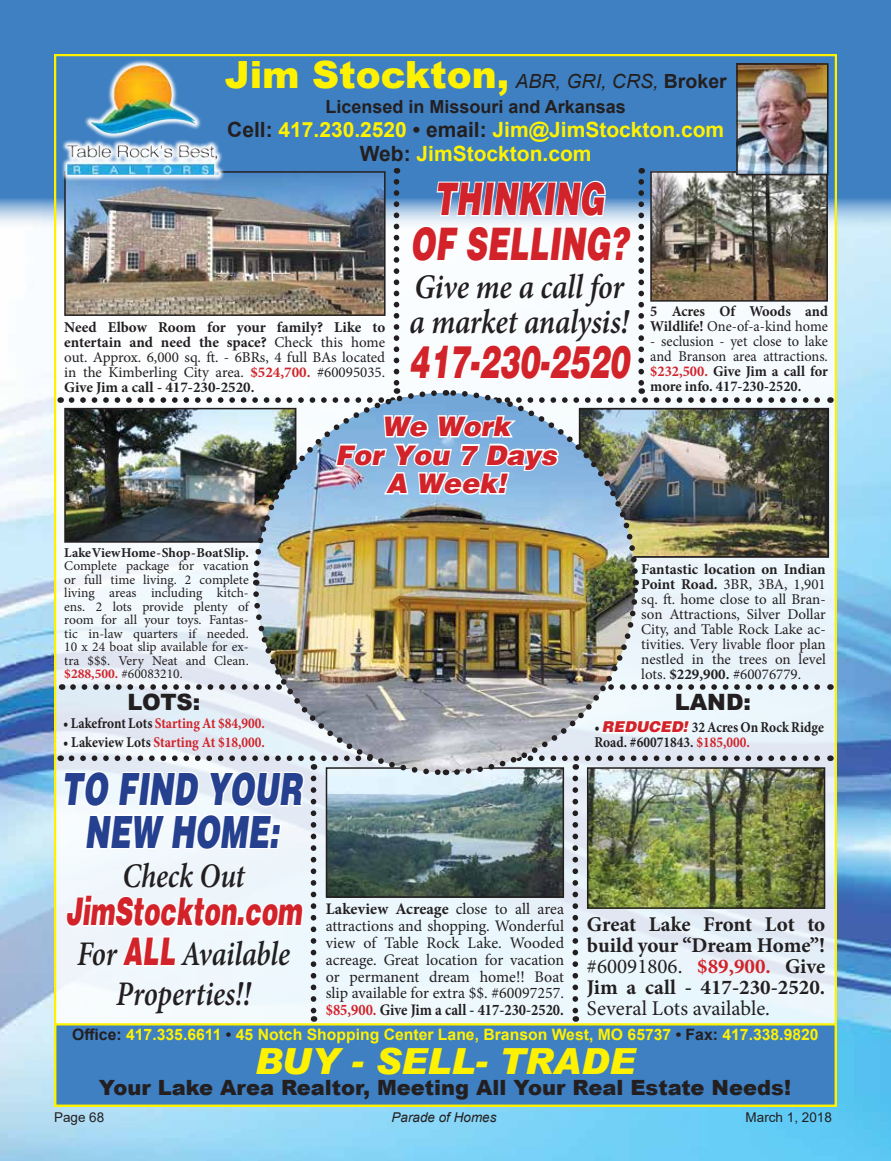
<style>
.page{position:relative;width:891px;height:1161px;background:#fff}
.page>*{position:absolute;margin:0;border:0;box-sizing:border-box;transform-origin:0 0}
.t1{font:italic 900 45px/45px "Helvetica";color:#d2232a;text-align:center;scale:.67 1}
.t2{font:italic 900 44.55px/42.5px "Helvetica";color:#25408f;text-align:center;scale:.67 1}
.t3{font:italic 900 38.25px "Helvetica";color:#d2232a;scale:.64 1}
.t4{font:900 37.5px "Arial";color:#fff200}
.t5{font:italic 900 36px "Arial";color:#fff200}
.t6{font:italic 600 34.65px/34.7px "Minion Pro";letter-spacing:-.005em;color:#231f20;scale:.87 1}
.t7{font:italic 600 34.5px/39.9px "Minion Pro";letter-spacing:-.005em;color:#231f20;text-align:center;scale:.84 1}
.t8{font:italic 900 27px/28.5px "Helvetica";color:#d2232a;text-align:center}
.t9{font:900 22.5px "Arial";color:#231f20}
.t10{font:700 21px/21px "Minion Pro";color:#231f20;text-align:justify}
.t11{font:700 21px/24px "Arial";color:#fff200;text-align:center}
.t12{font:900 21px "Arial";color:#231f20}
.t13{font:21px "Minion Pro";color:#231f20}
.t14{font:700 18px "Arial";color:#231f20}
.t15{font:16.2px/17px "Minion Pro";color:#231f20;text-align:justify}
.t16{font:700 15.75px "Arial";color:#fff200}
.t17{font:15px/15px "Minion Pro";color:#231f20;text-align:justify}
.t18{font:15px/15px "Minion Pro";color:#231f20;text-align:justify;scale:.96 1}
.t19{font:700 15px "Minion Pro";color:#d2232a;scale:.89 1}
.t20{font:700 15px/15px "Minion Pro";color:#231f20;scale:.89 1}
.t21{font:700 15px/15px "Minion Pro";color:#231f20;scale:.96 1}
.t22{font:13.5px/13.5px "Minion Pro";color:#231f20;text-align:justify}
.t23{font:700 13.5px "Minion Pro";color:#231f20}
.t24{font:13.5px "Arial";color:#231f20}
.t25{font:italic 13.5px "Arial";color:#231f20}
.s1{font-weight:400;font-style:italic;font-size:19.5px;color:#231f20}
.s2{font-weight:700;font-size:19.5px;color:#231f20}
.s3{color:#231f20}
.s4{font-weight:700}
.s5{font-weight:700;color:#d2232a}
.s6{font-weight:400}
.s7{font-family:"Helvetica";font-weight:900;font-size:38.25px;color:#d2232a}
.s8{font-family:"Helvetica";font-weight:900;font-style:italic;color:#d2232a}
.s9{color:#d2232a}
</style>
<div class="page">
<img style="left:0;top:232px;width:891px;height:929px">
<div style="left:0;top:0;width:891px;height:232px;background:#3f80c2"></div>
<img style="left:739px;top:66px;width:87px;height:106px">
<div style="left:736px;top:63px;width:93px;height:112px;border:2px solid #231f20"></div>
<svg style="left:62px;top:60px;width:160px;height:104px"></svg>
<img style="left:90px;top:65px;width:48px;height:67px">
<img style="left:60px;top:164px;width:764px;height:997px">
<h3 class="t4" style="left:225px;top:51px;width:504px">Jim Stockton, <span class="s1">ABR, GRI, CRS,</span> <span class="s2">Broker</span></h3>
<p class="t14" style="left:326px;top:94px;width:302px">Licensed in Missouri and Arkansas</p>
<h3 class="t11" style="left:227px;top:118px;width:499px"><span class="s3">Cell:</span> 417.230.2520 <span class="s3">• email:</span> Jim@JimStockton.com<br><span class="s3">Web:</span> JimStockton.com</h3>
<p class="t17" style="left:64px;top:320px;width:323px"><span class="s4">Need Elbow Room for your family? Like to entertain and need the space?</span> Check this home out. Approx. 6,000 sq. ft. - 6BRs, 4 full BAs located in the Kimberling City area. <span class="s5">$524,700.</span> #60095035.<br><span class="s4">Give Jim a call - 417-230-2520.</span></p>
<h1 class="t1" style="left:410px;top:176px;width:327px">Thinking of Selling?</h1>
<h3 class="t6" style="left:409px;top:269px;width:254px">Give me a call for a market analysis!</h3>
<h1 class="t1" style="left:409px;top:338px;width:330px">417-230-2520</h1>
<h3 class="t8" style="left:335px;top:412px;width:224px">We Work<br>For You 7 Days<br>A Week!</h3>
<p class="t21" style="left:650px;top:304px;width:187px">5 Acres Of Woods and<br>Wildlife! <span class="s6">One-of-a-kind home</span></p>
<p class="t18" style="left:650px;top:334px;width:187px">- seclusion - yet close to lake and Branson area attractions. <span class="s5">$232,500.</span> <span class="s4">Give Jim a call for more info. 417-230-2520.</span></p>
<p class="t23" style="left:64px;top:543px;width:186px">Lake View Home - Shop - Boat Slip.</p>
<p class="t22" style="left:64px;top:559px;width:186px">Complete package for vacation or full time living. 2 complete living areas including kitch&shy;ens. 2 lots provide plenty of room for all your toys. Fantas&shy;tic in-law quarters if needed.<br>10 x 24 boat slip available for ex&shy;tra $$$. Very Neat and Clean. <span class="s5">$288,500.</span> #60083210.</p>
<p class="t17" style="left:641px;top:561px;width:186px"><span class="s4">Fantastic location on Indian Point Road.</span> 3BR, 3BA, 1,901 sq. ft. home close to all Bran&shy;son Attractions, Silver Dollar City, and Table Rock Lake ac&shy;tivities. Very livable floor plan nestled in the trees on level lots. <span class="s4">$229,900.</span> #60076779.</p>
<h3 class="t9" style="left:128px;top:688px;width:74px">LOTS:</h3>
<p class="t19" style="left:63px;top:713px;width:228px"><span class="s3">• Lakefront Lots</span> Starting At $84,900.</p>
<p class="t19" style="left:63px;top:732px;width:228px"><span class="s3">• Lakeview Lots</span> Starting At $18,000.</p>
<h2 class="t2" style="left:61px;top:767px;width:326px">To find your new home:</h2>
<h3 class="t7" style="left:122px;top:856px;width:147px">Check Out</h3>
<h3 class="t3" style="left:65px;top:887px;width:369px">JimStockton.com</h3>
<h3 class="t7" style="left:77px;top:934px;width:255px">For <span class="s7">ALL</span> Available<br>Properties!!</h3>
<p class="t15" style="left:326px;top:900px;width:240px"><span class="s4">Lakeview Acreage</span> close to all area attractions and shopping. Wonderful view of Table Rock Lake. Wooded acreage. Great location for vacation or permanent dream home!! Boat slip available for extra $$. #60097257. <span class="s5">$85,900.</span> <span class="s4">Give Jim a call - 417-230-2520.</span></p>
<h3 class="t9" style="left:675px;top:688px;width:78px">LAND:</h3>
<p class="t20" style="left:594px;top:720px;width:259px">• <span class="s8">REDUCED!</span> 32 Acres On Rock Ridge<br>Road. #60071843. <span class="s9">$185,000.</span></p>
<h3 class="t10" style="left:587px;top:914px;width:240px">Great Lake Front Lot to build your “Dream Home”! <span class="s6">#60091806.</span> <span class="s9">$89,900.</span> Give Jim a call - 417-230-2520.</h3>
<h3 class="t13" style="left:587px;top:995px;width:185px">Several Lots available.</h3>
<p class="t16" style="left:72px;top:1023px;width:748px"><span class="s3">Office:</span> 417.335.6611 <span class="s3">•</span> 45 Notch Shopping Center Lane, Branson West, MO 65737 <span class="s3">• Fax:</span> 417.338.9820</p>
<h3 class="t5" style="left:255px;top:1039px;width:382px">BUY - SELL- TRADE</h3>
<h3 class="t12" style="left:99px;top:1074px;width:694px">Your Lake Area Realtor, Meeting All Your Real Estate Needs!</h3>
<p class="t24" style="left:54px;top:1108px;width:52px">Page 68</p>
<p class="t25" style="left:392px;top:1109px;width:107px">Parade of Homes</p>
<p class="t24" style="left:746px;top:1108px;width:88px">March 1, 2018</p>
</div>
